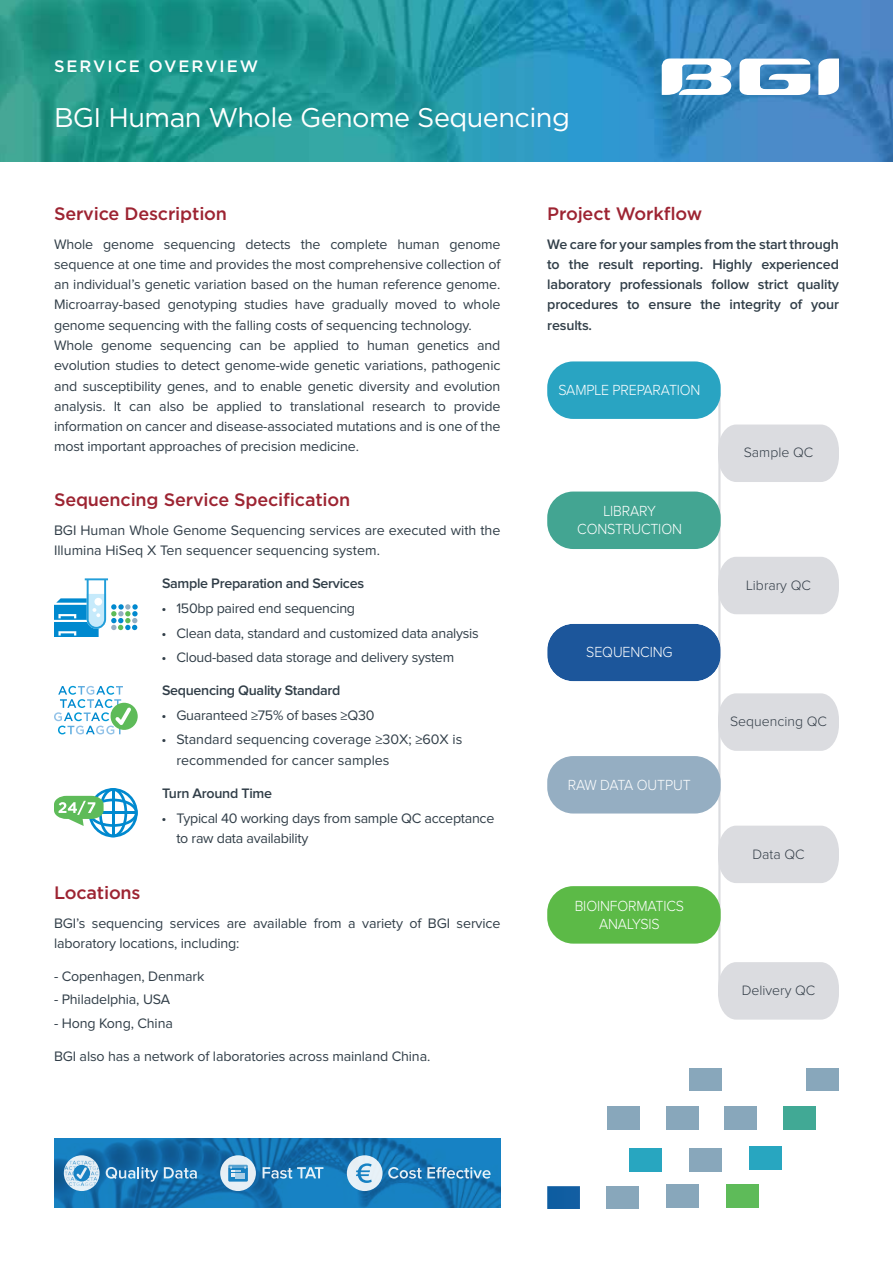
<style>
.page{position:relative;width:893px;height:1263px;background:#fff}
.page>*{position:absolute;margin:0;border:0;box-sizing:border-box;transform-origin:0 0}
.t1{font:27px "Gotham";letter-spacing:-.02em;color:#fff}
.t2{font:500 18px "Gotham";letter-spacing:-.01em;color:#9d2432}
.t3{font:500 16.5px "Gotham";letter-spacing:.12em;color:#fff}
.t4{font:300 15.15px/18.1px "Proxima Nova";letter-spacing:-.01em;color:#fff;text-align:center;scale:.94 1}
.t5{font:14.25px/20.2px "Proxima Nova";letter-spacing:-.01em;color:#313e48}
.t6{font:600 14.25px/20.2px "Proxima Nova";letter-spacing:-.02em;color:#313e48;text-align:justify}
.t7{font:300 14.1px "Proxima Nova";color:#333d47}
</style>
<div class="page">
<img style="left:0;top:0;width:893px;height:162px">
<svg style="left:54px;top:578px;width:84px;height:59px"></svg>
<svg style="left:54px;top:686px;width:84px;height:48px"></svg>
<svg style="left:54px;top:788px;width:84px;height:49px"></svg>
<div style="left:607px;top:1106px;width:33px;height:23px;background:#88a7bb"></div>
<div style="left:666px;top:1106px;width:33px;height:23px;background:#88a7bb"></div>
<div style="left:689px;top:1068px;width:33px;height:23px;background:#88a7bb"></div>
<div style="left:724px;top:1106px;width:33px;height:23px;background:#88a7bb"></div>
<div style="left:783px;top:1106px;width:33px;height:23px;background:#41a995"></div>
<div style="left:806px;top:1068px;width:33px;height:23px;background:#88a7bb"></div>
<div style="left:666px;top:1184px;width:33px;height:24px;background:#88a7bb"></div>
<div style="left:726px;top:1184px;width:32px;height:24px;background:#5ebb59"></div>
<div style="left:749px;top:1146px;width:32px;height:23px;background:#28a6c0"></div>
<img style="left:547px;top:1186px;width:33px;height:23px">
<div style="left:607px;top:1186px;width:32px;height:23px;background:#88a7bb"></div>
<div style="left:630px;top:1148px;width:32px;height:23px;background:#28a6c0"></div>
<div style="left:689px;top:1148px;width:33px;height:23px;background:#88a7bb"></div>
<img style="left:54px;top:1139px;width:446px;height:69px">
<svg style="left:220px;top:1155px;width:36px;height:36px"></svg>
<svg style="left:228px;top:1165px;width:20px;height:16px"></svg>
<svg style="left:263px;top:1167px;width:60px;height:11px"></svg>
<svg style="left:347px;top:1155px;width:36px;height:36px"></svg>
<svg style="left:356px;top:1163px;width:16px;height:20px"></svg>
<svg style="left:388px;top:1167px;width:103px;height:11px"></svg>
<svg style="left:106px;top:1167px;width:52px;height:15px"></svg>
<svg style="left:164px;top:1167px;width:33px;height:11px"></svg>
<svg style="left:64px;top:1155px;width:36px;height:36px"></svg>
<svg style="left:64px;top:1161px;width:36px;height:25px"></svg>
<hr style="left:718px;top:393px;width:2px;height:603px;background:#dbdce0">
<svg style="left:718px;top:424px;width:121px;height:58px;background:#dddde1"></svg>
<div style="left:718px;top:557px;width:121px;height:57px;background:#dbdce0"></div>
<svg style="left:718px;top:693px;width:121px;height:58px;background:#dddde1"></svg>
<div style="left:547px;top:491px;width:174px;height:58px;background:#43a592;border-radius:26px"></div>
<div style="left:547px;top:624px;width:174px;height:57px;background:#1c569b"></div>
<div style="left:547px;top:756px;width:174px;height:57px;background:#95aec2;border-radius:26px"></div>
<div style="left:547px;top:886px;width:174px;height:58px;background:#5cba47;border-radius:26px"></div>
<div style="left:547px;top:361px;width:174px;height:58px;background:#29a4c2;border-radius:26px"></div>
<div style="left:718px;top:962px;width:121px;height:57px;background:#dbdce0"></div>
<div style="left:718px;top:826px;width:121px;height:57px;background:#dbdce0"></div>
<svg style="left:662px;top:58px;width:69px;height:37px"></svg>
<svg style="left:818px;top:59px;width:21px;height:36px"></svg>
<svg style="left:739px;top:59px;width:71px;height:36px"></svg>
<p class="t3" style="left:54px;top:59px;width:206px">SERVICE OVERVIEW</p>
<h1 class="t1" style="left:54px;top:106px;width:517px">BGI Human Whole Genome Sequencing</h1>
<p class="t2" style="left:54px;top:205px;width:175px">Service Description</p>
<p class="t5" style="left:54px;top:235px;width:448px">Whole genome sequencing detects the complete human genome sequence at one time and provides the most comprehensive collection of an individual’s genetic variation based on the human reference genome.<br>Microarray-based genotyping studies have gradually moved to whole genome sequencing with the falling costs of sequencing technology.<br>Whole genome sequencing can be applied to human genetics and evolution studies to detect genome-wide genetic variations, pathogenic and susceptibility genes, and to enable genetic diversity and evolution analysis. It can also be applied to translational research to provide information on cancer and disease-associated mutations and is one of the most important approaches of precision medicine.</p>
<p class="t2" style="left:54px;top:492px;width:298px">Sequencing Service Specification</p>
<p class="t5" style="left:54px;top:521px;width:448px">BGI Human Whole Genome Sequencing services are executed with the<br>Illumina HiSeq X Ten sequencer sequencing system.</p>
<p class="t6" style="left:162px;top:574px;width:204px">Sample Preparation and Services</p>
<p class="t5" style="left:161px;top:599px;width:195px">• 150bp paired end sequencing</p>
<p class="t5" style="left:161px;top:624px;width:319px">• Clean data, standard and customized data analysis</p>
<p class="t5" style="left:161px;top:648px;width:294px">• Cloud-based data storage and delivery system</p>
<p class="t6" style="left:162px;top:681px;width:180px">Sequencing Quality Standard</p>
<p class="t5" style="left:161px;top:706px;width:214px">• Guaranteed ≥75% of bases ≥Q30</p>
<p class="t5" style="left:176px;top:730px;width:288px;text-indent:-15px">• Standard sequencing coverage ≥30X; ≥60X is recommended for cancer samples</p>
<p class="t6" style="left:162px;top:784px;width:111px">Turn Around Time</p>
<p class="t5" style="left:176px;top:808px;width:320px;text-indent:-15px">• Typical 40 working days from sample QC acceptance to raw data availability</p>
<p class="t2" style="left:54px;top:884px;width:88px">Locations</p>
<p class="t5" style="left:54px;top:914px;width:448px">BGI’s sequencing services are available from a variety of BGI service laboratory locations, including:</p>
<p class="t5" style="left:54px;top:967px;width:152px">- Copenhagen, Denmark</p>
<p class="t5" style="left:54px;top:990px;width:118px">- Philadelphia, USA</p>
<p class="t5" style="left:54px;top:1013px;width:120px">- Hong Kong, China</p>
<p class="t5" style="left:54px;top:1046px;width:378px">BGI also has a network of laboratories across mainland China.</p>
<p class="t2" style="left:547px;top:205px;width:156px">Project Workflow</p>
<p class="t6" style="left:547px;top:235px;width:293px">We care for your samples from the start through to the result reporting. Highly experienced laboratory professionals follow strict quality procedures to ensure the integrity of your results.</p>
<p class="t4" style="left:558px;top:382px;width:153px">SAMPLE PREPARATION</p>
<p class="t4" style="left:577px;top:503px;width:113px">LIBRARY<br>CONSTRUCTION</p>
<p class="t4" style="left:586px;top:643px;width:93px">SEQUENCING</p>
<p class="t4" style="left:568px;top:777px;width:132px">RAW DATA OUTPUT</p>
<p class="t4" style="left:575px;top:897px;width:118px">BIOINFORMATICS<br>ANALYSIS</p>
<p class="t7" style="left:744px;top:446px;width:71px">Sample QC</p>
<p class="t7" style="left:746px;top:580px;width:66px">Library QC</p>
<p class="t7" style="left:730px;top:715px;width:98px">Sequencing QC</p>
<p class="t7" style="left:752px;top:848px;width:54px">Data QC</p>
<p class="t7" style="left:742px;top:984px;width:75px">Delivery QC</p>
</div>
